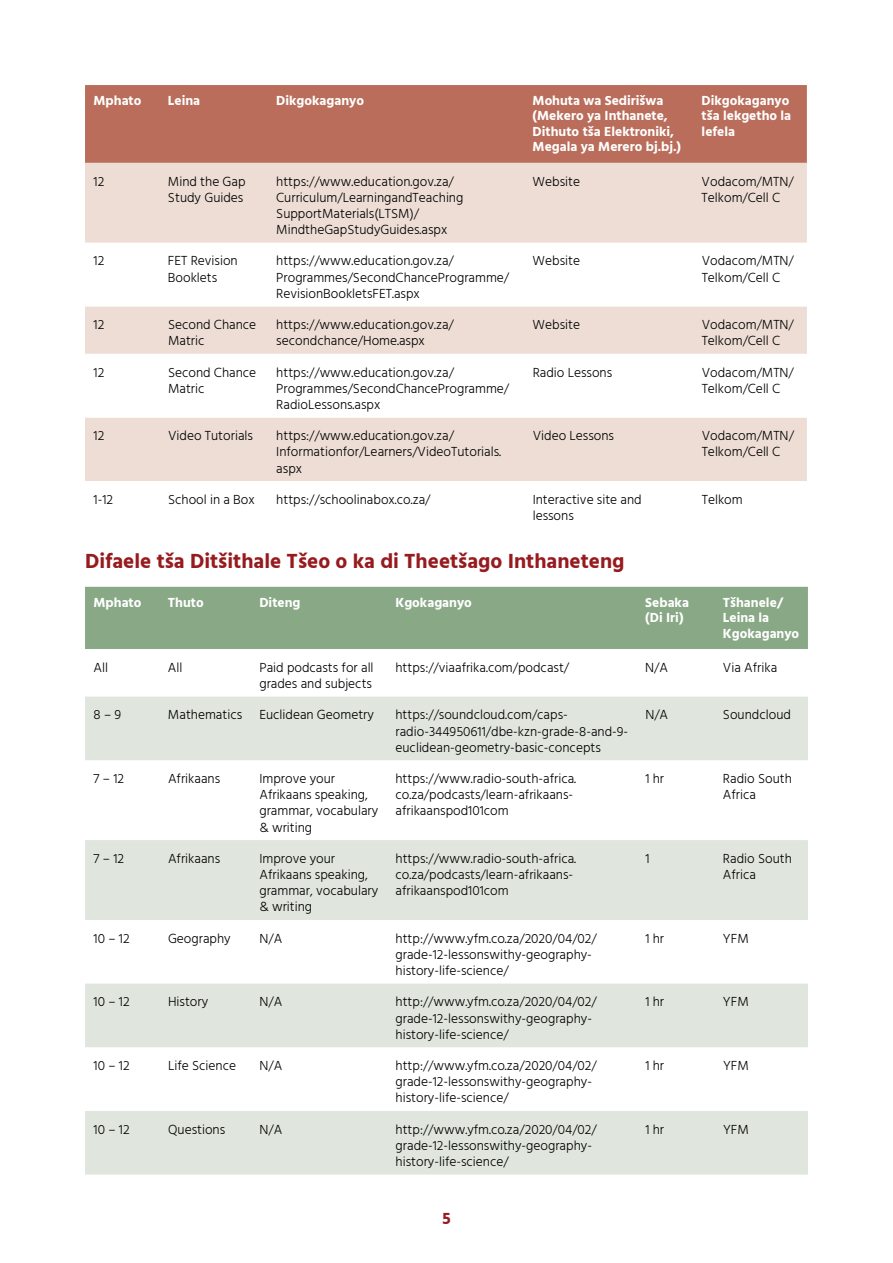
<style>
.page{position:relative;width:893px;height:1263px;background:#fff}
.page>*{position:absolute;margin:0;border:0;box-sizing:border-box;transform-origin:0 0}
.t1{font:700 21px "Hind";color:#971b1e}
.t2{font:700 16.5px "Hind";color:#971b1e}
.t3{font:300 13.5px/16.2px "Hind";color:#000}
.t4{font:700 13.5px/15.6px "Hind";color:#fff}
</style>
<div class="page">
<div style="left:85px;top:85px;width:722px;height:78px;background:#b96d5a"></div>
<div style="left:85px;top:163px;width:722px;height:80px;background:#edddd5"></div>
<svg style="left:85px;top:306px;width:722px;height:175px;fill:#edddd5"></svg>
<div style="left:85px;top:587px;width:723px;height:62px;background:#88a886"></div>
<svg style="left:85px;top:696px;width:723px;height:478px;fill:#e0e6dd"></svg>
<p class="t4" style="left:94px;top:92px;width:49px">Mphato</p>
<p class="t4" style="left:168px;top:92px;width:34px">Leina</p>
<p class="t4" style="left:276px;top:92px;width:89px">Dikgokaganyo</p>
<p class="t4" style="left:533px;top:92px;width:150px">Mohuta wa Sedirišwa (Mekero ya Inthanete,<br>Dithuto tša Elektroniki,<br>Megala ya Merero bj.bj.)</p>
<p class="t4" style="left:702px;top:92px;width:91px">Dikgokaganyo tša lekgetho la lefela</p>
<p class="t3" style="left:94px;top:174px;width:12px">12</p>
<p class="t3" style="left:168px;top:174px;width:79px">Mind the Gap<br>Study Guides</p>
<p class="t3" style="left:276px;top:174px;width:189px">https://www.education.gov.za/<br>Curriculum/LearningandTeaching<br>SupportMaterials(LTSM)/<br>MindtheGapStudyGuides.aspx</p>
<p class="t3" style="left:533px;top:174px;width:49px">Website</p>
<p class="t3" style="left:702px;top:174px;width:94px">Vodacom/MTN/<br>Telkom/Cell C</p>
<p class="t3" style="left:94px;top:254px;width:12px">12</p>
<p class="t3" style="left:168px;top:254px;width:71px">FET Revision<br>Booklets</p>
<p class="t3" style="left:276px;top:254px;width:234px">https://www.education.gov.za/<br>Programmes/SecondChanceProgramme/<br>RevisionBookletsFET.aspx</p>
<p class="t3" style="left:533px;top:254px;width:49px">Website</p>
<p class="t3" style="left:702px;top:254px;width:94px">Vodacom/MTN/<br>Telkom/Cell C</p>
<p class="t3" style="left:94px;top:317px;width:12px">12</p>
<p class="t3" style="left:168px;top:317px;width:90px">Second Chance<br>Matric</p>
<p class="t3" style="left:276px;top:317px;width:179px">https://www.education.gov.za/ secondchance/Home.aspx</p>
<p class="t3" style="left:533px;top:317px;width:49px">Website</p>
<p class="t3" style="left:702px;top:317px;width:94px">Vodacom/MTN/<br>Telkom/Cell C</p>
<p class="t3" style="left:94px;top:365px;width:12px">12</p>
<p class="t3" style="left:168px;top:365px;width:90px">Second Chance<br>Matric</p>
<p class="t3" style="left:276px;top:365px;width:234px">https://www.education.gov.za/<br>Programmes/SecondChanceProgramme/<br>RadioLessons.aspx</p>
<p class="t3" style="left:533px;top:365px;width:81px">Radio Lessons</p>
<p class="t3" style="left:702px;top:365px;width:94px">Vodacom/MTN/<br>Telkom/Cell C</p>
<p class="t3" style="left:94px;top:428px;width:12px">12</p>
<p class="t3" style="left:168px;top:428px;width:86px">Video Tutorials</p>
<p class="t3" style="left:276px;top:428px;width:226px">https://www.education.gov.za/<br>Informationfor/Learners/VideoTutorials. aspx</p>
<p class="t3" style="left:533px;top:428px;width:83px">Video Lessons</p>
<p class="t3" style="left:702px;top:428px;width:94px">Vodacom/MTN/<br>Telkom/Cell C</p>
<p class="t3" style="left:94px;top:492px;width:21px">1-12</p>
<p class="t3" style="left:168px;top:492px;width:88px">School in a Box</p>
<p class="t3" style="left:276px;top:492px;width:156px">https://schoolinabox.co.za/</p>
<p class="t3" style="left:533px;top:492px;width:111px">Interactive site and lessons</p>
<p class="t3" style="left:702px;top:492px;width:42px">Telkom</p>
<h1 class="t1" style="left:85px;top:548px;width:541px">Difaele tša Ditšithale Tšeo o ka di Theetšago Inthaneteng</h1>
<p class="t4" style="left:94px;top:594px;width:49px">Mphato</p>
<p class="t4" style="left:168px;top:594px;width:37px">Thuto</p>
<p class="t4" style="left:259px;top:594px;width:43px">Diteng</p>
<p class="t4" style="left:395px;top:594px;width:78px">Kgokaganyo</p>
<p class="t4" style="left:645px;top:594px;width:45px">Sebaka (Di Iri)</p>
<p class="t4" style="left:723px;top:594px;width:78px">Tšhanele/<br>Leina la<br>Kgokaganyo</p>
<p class="t3" style="left:94px;top:660px;width:16px">All</p>
<p class="t3" style="left:168px;top:660px;width:16px">All</p>
<p class="t3" style="left:259px;top:660px;width:116px">Paid podcasts for all grades and subjects</p>
<p class="t3" style="left:395px;top:660px;width:175px">https://viaafrika.com/podcast/</p>
<p class="t3" style="left:645px;top:660px;width:24px">N/A</p>
<p class="t3" style="left:723px;top:660px;width:56px">Via Afrika</p>
<p class="t3" style="left:94px;top:707px;width:29px">8 – 9</p>
<p class="t3" style="left:168px;top:707px;width:76px">Mathematics</p>
<p class="t3" style="left:259px;top:707px;width:116px">Euclidean Geometry</p>
<p class="t3" style="left:395px;top:707px;width:234px">https://soundcloud.com/caps&shy;radio-344950611/dbe-kzn-grade-8-and-9- euclidean-geometry-basic-concepts</p>
<p class="t3" style="left:645px;top:707px;width:24px">N/A</p>
<p class="t3" style="left:723px;top:707px;width:70px">Soundcloud</p>
<p class="t3" style="left:94px;top:771px;width:32px">7 – 12</p>
<p class="t3" style="left:168px;top:771px;width:54px">Afrikaans</p>
<p class="t3" style="left:259px;top:771px;width:120px">Improve your<br>Afrikaans speaking, grammar, vocabulary &amp; writing</p>
<p class="t3" style="left:395px;top:771px;width:182px">https://www.radio-south-africa. co.za/podcasts/learn-afrikaans&shy;afrikaanspod101com</p>
<p class="t3" style="left:645px;top:771px;width:20px">1 hr</p>
<p class="t3" style="left:723px;top:771px;width:70px">Radio South<br>Africa</p>
<p class="t3" style="left:94px;top:851px;width:32px">7 – 12</p>
<p class="t3" style="left:168px;top:851px;width:54px">Afrikaans</p>
<p class="t3" style="left:259px;top:851px;width:120px">Improve your<br>Afrikaans speaking, grammar, vocabulary &amp; writing</p>
<p class="t3" style="left:395px;top:851px;width:182px">https://www.radio-south-africa. co.za/podcasts/learn-afrikaans&shy;afrikaanspod101com</p>
<p class="t3" style="left:645px;top:851px;width:6px">1</p>
<p class="t3" style="left:723px;top:851px;width:70px">Radio South<br>Africa</p>
<p class="t3" style="left:94px;top:931px;width:38px">10 – 12</p>
<p class="t3" style="left:168px;top:931px;width:64px">Geography</p>
<p class="t3" style="left:259px;top:931px;width:24px">N/A</p>
<p class="t3" style="left:396px;top:931px;width:203px">http://www.yfm.co.za/2020/04/02/ grade-12-lessonswithy-geography&shy;history-life-science/</p>
<p class="t3" style="left:645px;top:931px;width:20px">1 hr</p>
<p class="t3" style="left:723px;top:931px;width:27px">YFM</p>
<p class="t3" style="left:94px;top:994px;width:38px">10 – 12</p>
<p class="t3" style="left:168px;top:994px;width:42px">History</p>
<p class="t3" style="left:259px;top:994px;width:24px">N/A</p>
<p class="t3" style="left:396px;top:994px;width:203px">http://www.yfm.co.za/2020/04/02/ grade-12-lessonswithy-geography&shy;history-life-science/</p>
<p class="t3" style="left:645px;top:994px;width:20px">1 hr</p>
<p class="t3" style="left:723px;top:994px;width:27px">YFM</p>
<p class="t3" style="left:94px;top:1058px;width:38px">10 – 12</p>
<p class="t3" style="left:168px;top:1058px;width:70px">Life Science</p>
<p class="t3" style="left:259px;top:1058px;width:24px">N/A</p>
<p class="t3" style="left:396px;top:1058px;width:203px">http://www.yfm.co.za/2020/04/02/ grade-12-lessonswithy-geography&shy;history-life-science/</p>
<p class="t3" style="left:645px;top:1058px;width:20px">1 hr</p>
<p class="t3" style="left:723px;top:1058px;width:27px">YFM</p>
<p class="t3" style="left:94px;top:1122px;width:38px">10 – 12</p>
<p class="t3" style="left:168px;top:1122px;width:59px">Questions</p>
<p class="t3" style="left:259px;top:1122px;width:24px">N/A</p>
<p class="t3" style="left:396px;top:1122px;width:203px">http://www.yfm.co.za/2020/04/02/ grade-12-lessonswithy-geography&shy;history-life-science/</p>
<p class="t3" style="left:645px;top:1122px;width:20px">1 hr</p>
<p class="t3" style="left:723px;top:1122px;width:27px">YFM</p>
<p class="t2" style="left:442px;top:1209px;width:10px">5</p>
</div>
